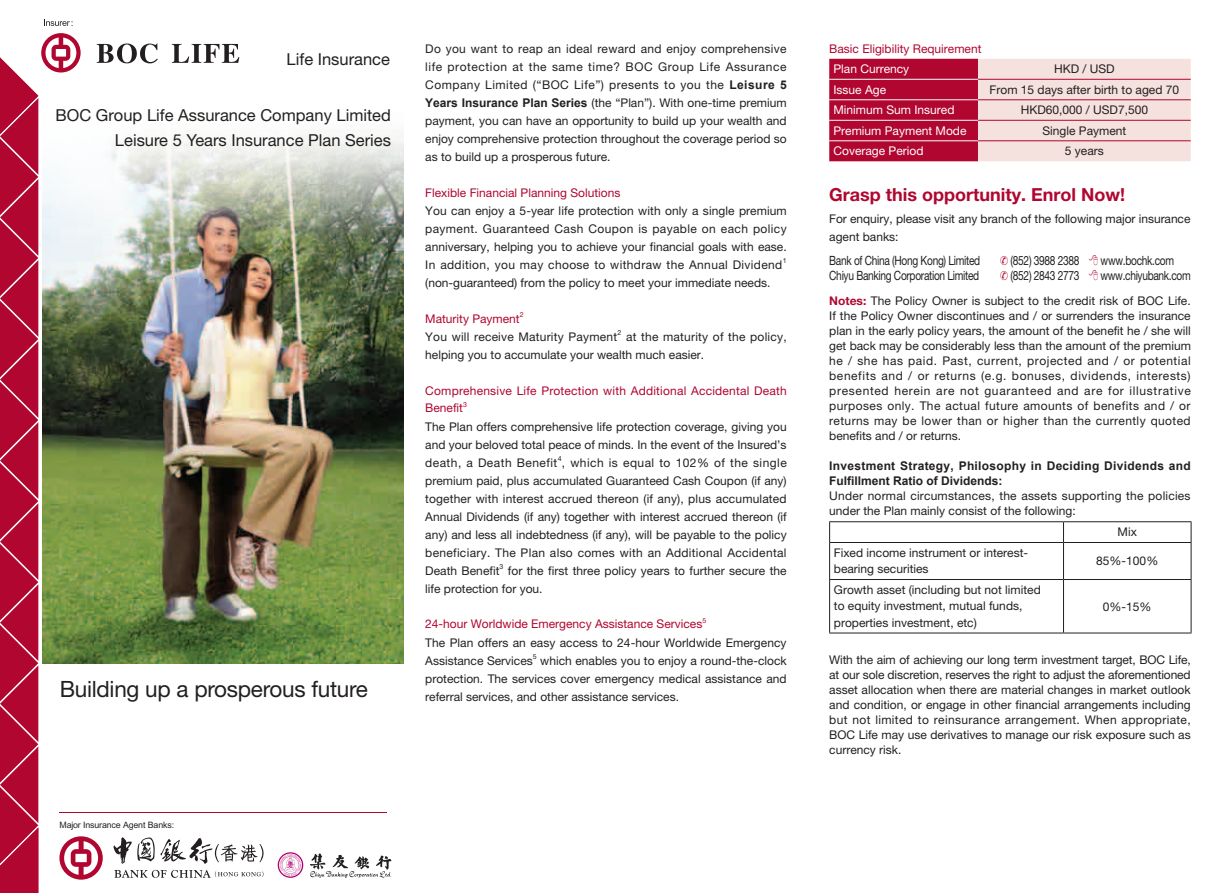
<style>
.page{position:relative;width:1212px;height:893px;background:#fff}
.page>*{position:absolute;margin:0;border:0;box-sizing:border-box;transform-origin:0 0}
.t1{font:22.5px "Helvetica Neue";letter-spacing:-.01em;color:#231f20}
.t2{font:700 18px "Helvetica Neue";color:#b00630}
.t3{font:16.5px/24px "Helvetica Neue";color:#231f20;text-align:right}
.t4{font:12.75px "Helvetica Neue";letter-spacing:-.03em;color:#231f20;scale:.8 1}
.t5{font:12px/18px "Helvetica Neue";color:#231f20;text-align:justify}
.t6{font:12px/16.5px "Helvetica Neue LT Std";color:#231f20}
.t7{font:12px/15px "Helvetica Neue";letter-spacing:.02em;color:#231f20}
.t8{font:12px "Helvetica Neue";color:#b00630}
.t9{font:700 12px/15px "Arial";letter-spacing:.025em;color:#231f20}
.t10{font:12px "Helvetica Neue";color:#fff}
.t11{font:12px/17.4px "Helvetica Neue";letter-spacing:.02em;color:#b00630}
.t12{font:700 8.85px "M Hei HK";letter-spacing:-.02em;color:#231f20}
.t13{font:7.05px "Helvetica Neue";color:#231f20}
.t14{font:7.05px "Helvetica Neue";color:#b00630}
.s1{font-family:"Arial";font-weight:700}
.s2{color:#b00630}
.s3{font-weight:700;color:#b00630}
</style>
<div class="page">
<img style="left:263px;top:327px;width:141px;height:336px">
<img style="left:263px;top:135px;width:141px;height:192px">
<svg style="left:44px;top:20px;width:29px;height:6px"></svg>
<hr style="left:59px;top:812px;width:328px;height:1px;background:#b00630">
<svg style="left:310px;top:853px;width:81px;height:25px"></svg>
<svg style="left:278px;top:852px;width:25px;height:26px"></svg>
<img style="left:0;top:33px;width:263px;height:860px">
<svg style="left:829px;top:59px;width:362px;height:102px;background:#d88695"></svg>
<hr style="left:829px;top:79px;width:149px;height:1px;background:#fff">
<hr style="left:829px;top:99px;width:149px;height:1px;background:#fff">
<hr style="left:829px;top:120px;width:149px;height:1px;background:#fff">
<hr style="left:829px;top:140px;width:149px;height:1px;background:#fff">
<hr style="left:978px;top:79px;width:213px;height:1px;background:#b00630">
<hr style="left:978px;top:99px;width:213px;height:1px;background:#b00630">
<hr style="left:978px;top:120px;width:213px;height:1px;background:#b00630">
<hr style="left:978px;top:140px;width:213px;height:1px;background:#b00630">
<hr style="left:829px;top:521px;width:234px;height:1px;background:#231f20">
<svg style="left:829px;top:522px;width:1px;height:20px"></svg>
<hr style="left:1063px;top:521px;width:128px;height:1px;background:#231f20">
<svg style="left:1063px;top:522px;width:1px;height:20px"></svg>
<svg style="left:1191px;top:522px;width:1px;height:20px"></svg>
<hr style="left:829px;top:542px;width:234px;height:1px;background:#231f20">
<hr style="left:829px;top:543px;width:1px;height:36px;background:#231f20">
<hr style="left:1063px;top:542px;width:128px;height:1px;background:#231f20">
<hr style="left:1063px;top:543px;width:1px;height:36px;background:#231f20">
<hr style="left:1191px;top:543px;width:1px;height:36px;background:#231f20">
<hr style="left:829px;top:579px;width:234px;height:1px;background:#231f20">
<hr style="left:829px;top:580px;width:1px;height:53px;background:#231f20">
<hr style="left:1063px;top:579px;width:128px;height:1px;background:#231f20">
<hr style="left:1063px;top:580px;width:1px;height:53px;background:#231f20">
<hr style="left:1191px;top:580px;width:1px;height:53px;background:#231f20">
<hr style="left:829px;top:633px;width:234px;height:1px;background:#231f20">
<hr style="left:1063px;top:633px;width:128px;height:1px;background:#231f20">
<h3 class="t3" style="left:287px;top:47px;width:105px">Life Insurance</h3>
<h3 class="t3" style="left:56px;top:103px;width:337px">BOC Group Life Assurance Company Limited<br>Leisure 5 Years Insurance Plan Series</h3>
<h1 class="t1" style="left:60px;top:676px;width:310px">Building up a prosperous future</h1>
<p class="t5" style="left:425px;top:39px;width:363px">Do you want to reap an ideal reward and enjoy comprehensive life protection at the same time? BOC Group Life Assurance Company Limited (“BOC Life”) presents to you the <span class="s1">Leisure 5<br>Years Insurance Plan Series</span> (the “Plan”). With one-time premium payment, you can have an opportunity to build up your wealth and enjoy comprehensive protection throughout the coverage period so as to build up a prosperous future.</p>
<p class="t8" style="left:425px;top:185px;width:197px">Flexible Financial Planning Solutions</p>
<p class="t5" style="left:425px;top:201px;width:363px">You can enjoy a 5-year life protection with only a single premium payment. Guaranteed Cash Coupon is payable on each policy anniversary, helping you to achieve your financial goals with ease.<br>In addition, you may choose to withdraw the Annual Dividend</p>
<p class="t13" style="left:783px;top:256px;width:5px">1</p>
<p class="t5" style="left:425px;top:273px;width:347px">(non-guaranteed) from the policy to meet your immediate needs.</p>
<p class="t8" style="left:425px;top:311px;width:96px">Maturity Payment</p>
<p class="t14" style="left:520px;top:310px;width:5px">2</p>
<p class="t7" style="left:425px;top:329px;width:193px">You will receive Maturity Payment</p>
<p class="t13" style="left:617px;top:328px;width:5px">2</p>
<p class="t5" style="left:425px;top:327px;width:363px;text-indent:201px">at the maturity of the policy, helping you to accumulate your wealth much easier.</p>
<p class="t11" style="left:425px;top:382px;width:363px">Comprehensive Life Protection with Additional Accidental Death<br>Benefit</p>
<p class="t14" style="left:463px;top:400px;width:5px">3</p>
<p class="t5" style="left:425px;top:417px;width:363px">The Plan offers comprehensive life protection coverage, giving you and your beloved total peace of minds. In the event of the Insured’s death, a Death Benefit , which is equal to 102% of the single</p>
<p class="t13" style="left:558px;top:454px;width:5px">4</p>
<p class="t5" style="left:425px;top:471px;width:363px">premium paid, plus accumulated Guaranteed Cash Coupon (if any) together with interest accrued thereon (if any), plus accumulated Annual Dividends (if any) together with interest accrued thereon (if any) and less all indebtedness (if any), will be payable to the policy beneficiary. The Plan also comes with an Additional Accidental Death Benefit</p>
<p class="t13" style="left:499px;top:562px;width:5px">3</p>
<p class="t5" style="left:425px;top:561px;width:363px;text-indent:83px">for the first three policy years to further secure the life protection for you.</p>
<p class="t8" style="left:425px;top:617px;width:279px">24-hour Worldwide Emergency Assistance Services</p>
<p class="t14" style="left:702px;top:616px;width:5px">5</p>
<p class="t5" style="left:425px;top:633px;width:363px">The Plan offers an easy access to 24-hour Worldwide Emergency<br>Assistance Services</p>
<p class="t13" style="left:533px;top:652px;width:5px">5</p>
<p class="t5" style="left:425px;top:651px;width:363px;text-indent:115px">which enables you to enjoy a round-the-clock protection. The services cover emergency medical assistance and referral services, and other assistance services.</p>
<p class="t12" style="left:59px;top:819px;width:116px">Major Insurance Agent Banks:</p>
<p class="t8" style="left:829px;top:41px;width:154px">Basic Eligibility Requirement</p>
<p class="t10" style="left:833px;top:62px;width:77px">Plan Currency</p>
<p class="t5" style="left:1054px;top:60px;width:62px">HKD / USD</p>
<p class="t10" style="left:833px;top:82px;width:54px">Issue Age</p>
<p class="t5" style="left:989px;top:80px;width:191px">From 15 days after birth to aged 70</p>
<p class="t10" style="left:833px;top:103px;width:122px">Minimum Sum Insured</p>
<p class="t5" style="left:1021px;top:101px;width:129px">HKD60,000 / USD7,500</p>
<p class="t10" style="left:833px;top:123px;width:134px">Premium Payment Mode</p>
<p class="t5" style="left:1042px;top:121px;width:85px">Single Payment</p>
<p class="t10" style="left:833px;top:144px;width:91px">Coverage Period</p>
<p class="t5" style="left:1065px;top:142px;width:40px">5 years</p>
<h2 class="t2" style="left:829px;top:184px;width:297px">Grasp this opportunity. Enrol Now!</h2>
<p class="t5" style="left:829px;top:210px;width:363px">For enquiry, please visit any branch of the following major insurance agent banks:</p>
<p class="t4" style="left:829px;top:253px;width:190px">Bank of China (Hong Kong) Limited</p>
<p class="t4" style="left:1000px;top:253px;width:101px"><span class="s2">✆</span> (852) 3988 2388</p>
<p class="t4" style="left:1100px;top:253px;width:93px">www.bochk.com</p>
<p class="t4" style="left:829px;top:268px;width:189px">Chiyu Banking Corporation Limited</p>
<p class="t4" style="left:1000px;top:268px;width:101px"><span class="s2">✆</span> (852) 2843 2773</p>
<p class="t4" style="left:1100px;top:268px;width:114px">www.chiyubank.com</p>
<p class="t5" style="left:829px;top:293px;width:363px;line-height:15px"><span class="s3">Notes:</span> The Policy Owner is subject to the credit risk of BOC Life.<br>If the Policy Owner discontinues and / or surrenders the insurance plan in the early policy years, the amount of the benefit he / she will get back may be considerably less than the amount of the premium he / she has paid. Past, current, projected and / or potential benefits and / or returns (e.g. bonuses, dividends, interests) presented herein are not guaranteed and are for illustrative purposes only. The actual future amounts of benefits and / or returns may be lower than or higher than the currently quoted benefits and / or returns.</p>
<p class="t9" style="left:829px;top:459px;width:363px">Investment Strategy, Philosophy in Deciding Dividends and<br>Fulfillment Ratio of Dividends:</p>
<p class="t7" style="left:829px;top:488px;width:363px">Under normal circumstances, the assets supporting the policies under the Plan mainly consist of the following:</p>
<p class="t5" style="left:1117px;top:523px;width:21px">Mix</p>
<p class="t6" style="left:834px;top:544px;width:196px">Fixed income instrument or interest&shy;bearing securities</p>
<p class="t5" style="left:1096px;top:552px;width:64px">85%-100%</p>
<p class="t6" style="left:834px;top:581px;width:208px">Growth asset (including but not limited to equity investment, mutual funds, properties investment, etc)</p>
<p class="t5" style="left:1103px;top:597px;width:50px">0%-15%</p>
<p class="t5" style="left:829px;top:652px;width:363px;line-height:15px">With the aim of achieving our long term investment target, BOC Life, at our sole discretion, reserves the right to adjust the aforementioned asset allocation when there are material changes in market outlook and condition, or engage in other financial arrangements including but not limited to reinsurance arrangement. When appropriate, BOC Life may use derivatives to manage our risk exposure such as currency risk.</p>
</div>
